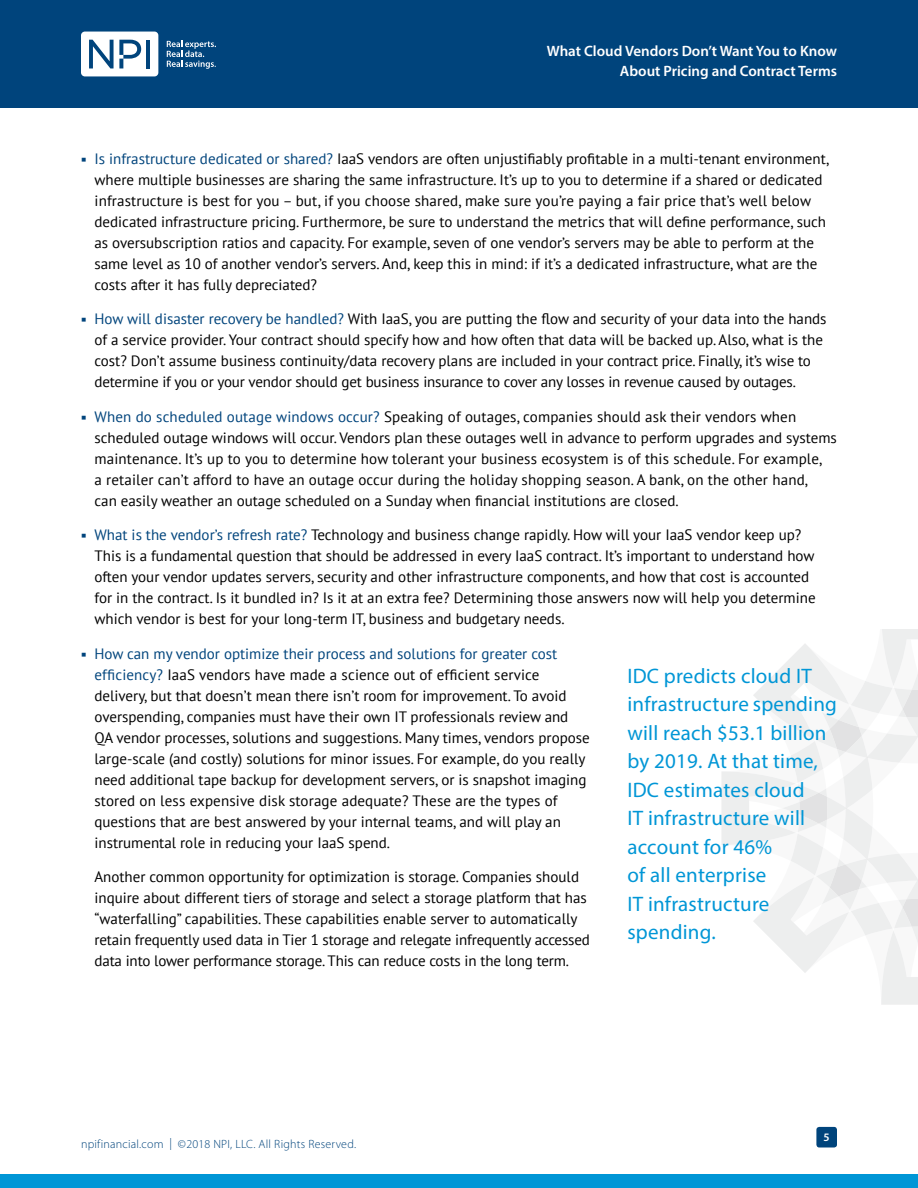
<style>
.page{position:relative;width:918px;height:1188px;background:#fff}
.page>*{position:absolute;margin:0;border:0;box-sizing:border-box;transform-origin:0 0}
.t1{font:21px/28.5px "Myriad Pro";letter-spacing:.01em;color:#0096d6}
.t2{font:15px/21px "PT Sans";color:#000}
.t3{font:600 15px/19.5px "Myriad Pro";color:#fff;text-align:right}
.t4{font:300 12px "Myriad Pro";letter-spacing:.02em;color:#00447c}
.t5{font:600 11.4px "Myriad Pro";color:#fff}
.s1{font-family:"Menlo";font-size:9px;color:#00447c}
.s2{color:#00447c}
</style>
<div class="page">
<div style="left:0;top:0;width:918px;height:108px;background:#00447c"></div>
<div style="left:0;top:1174px;width:918px;height:14px;background:#0096d6"></div>
<div style="left:816px;top:1127px;width:21px;height:20px;background:#00447c;border-radius:3px"></div>
<div style="left:81px;top:32px;width:77px;height:44px;background:#fff;border-radius:4px"></div>
<hr style="left:146px;top:40px;width:4px;height:28px;background:#00447c">
<svg style="left:89px;top:40px;width:52px;height:28px"></svg>
<svg style="left:167px;top:41px;width:49px;height:28px"></svg>
<svg style="left:722px;top:629px;width:196px;height:376px"></svg>
<p class="t3" style="left:547px;top:41px;width:292px">What Cloud Vendors Don’t Want You to Know<br>About Pricing and Contract Terms</p>
<p class="t2" style="left:94px;top:148px;width:736px;text-indent:-14px"><span class="s1">◾</span> <span class="s2">Is infrastructure dedicated or shared?</span> IaaS vendors are often unjustifiably profitable in a multi-tenant environment, where multiple businesses are sharing the same infrastructure. It’s up to you to determine if a shared or dedicated infrastructure is best for you – but, if you choose shared, make sure you’re paying a fair price that’s well below dedicated infrastructure pricing. Furthermore, be sure to understand the metrics that will define performance, such as oversubscription ratios and capacity. For example, seven of one vendor’s servers may be able to perform at the same level as 10 of another vendor’s servers. And, keep this in mind: if it’s a dedicated infrastructure, what are the costs after it has fully depreciated?</p>
<p class="t2" style="left:94px;top:308px;width:734px;text-indent:-14px"><span class="s1">◾</span> <span class="s2">How will disaster recovery be handled?</span> With IaaS, you are putting the flow and security of your data into the hands of a service provider. Your contract should specify how and how often that data will be backed up. Also, what is the cost? Don’t assume business continuity/data recovery plans are included in your contract price. Finally, it’s wise to determine if you or your vendor should get business insurance to cover any losses in revenue caused by outages.</p>
<p class="t2" style="left:94px;top:406px;width:744px;text-indent:-14px"><sup>◾</sup> <span class="s2">When do scheduled outage windows occur?</span> Speaking of outages, companies should ask their vendors when scheduled outage windows will occur. Vendors plan these outages well in advance to perform upgrades and systems maintenance. It’s up to you to determine how tolerant your business ecosystem is of this schedule. For example,<br>a retailer can’t afford to have an outage occur during the holiday shopping season. A bank, on the other hand,<br>can easily weather an outage scheduled on a Sunday when financial institutions are closed.</p>
<p class="t2" style="left:94px;top:524px;width:723px;text-indent:-14px"><span class="s1">◾</span> <span class="s2">What is the vendor’s refresh rate?</span> Technology and business change rapidly. How will your IaaS vendor keep up?<br>This is a fundamental question that should be addressed in every IaaS contract. It’s important to understand how often your vendor updates servers, security and other infrastructure components, and how that cost is accounted for in the contract. Is it bundled in? Is it at an extra fee? Determining those answers now will help you determine which vendor is best for your long-term IT, business and budgetary needs.</p>
<p class="t2" style="left:94px;top:643px;width:497px;text-indent:-14px"><span class="s1">◾</span> <span class="s2">How can my vendor optimize their process and solutions for greater cost efficiency?</span> IaaS vendors have made a science out of efficient service delivery, but that doesn’t mean there isn’t room for improvement. To avoid overspending, companies must have their own IT professionals review and QA vendor processes, solutions and suggestions. Many times, vendors propose large-scale (and costly) solutions for minor issues. For example, do you really need additional tape backup for development servers, or is snapshot imaging stored on less expensive disk storage adequate? These are the types of questions that are best answered by your internal teams, and will play an instrumental role in reducing your IaaS spend.</p>
<p class="t2" style="left:94px;top:866px;width:497px">Another common opportunity for optimization is storage. Companies should inquire about different tiers of storage and select a storage platform that has “waterfalling” capabilities. These capabilities enable server to automatically retain frequently used data in Tier 1 storage and relegate infrequently accessed data into lower performance storage. This can reduce costs in the long term.</p>
<h1 class="t1" style="left:627px;top:661px;width:211px;text-indent:-6px">I DC predicts cloud IT infrastructure spending will reach $53.1 billion by 2019. At that time,<br>IDC estimates cloud<br>IT infrastructure will account for 46%<br>of all enterprise<br>IT infrastructure spending.</h1>
<p class="t4" style="left:81px;top:1137px;width:277px">npifinancial.com | ©2018 NPI, LLC. All Rights Reserved.</p>
<p class="t5" style="left:824px;top:1130px;width:8px">5</p>
</div>
